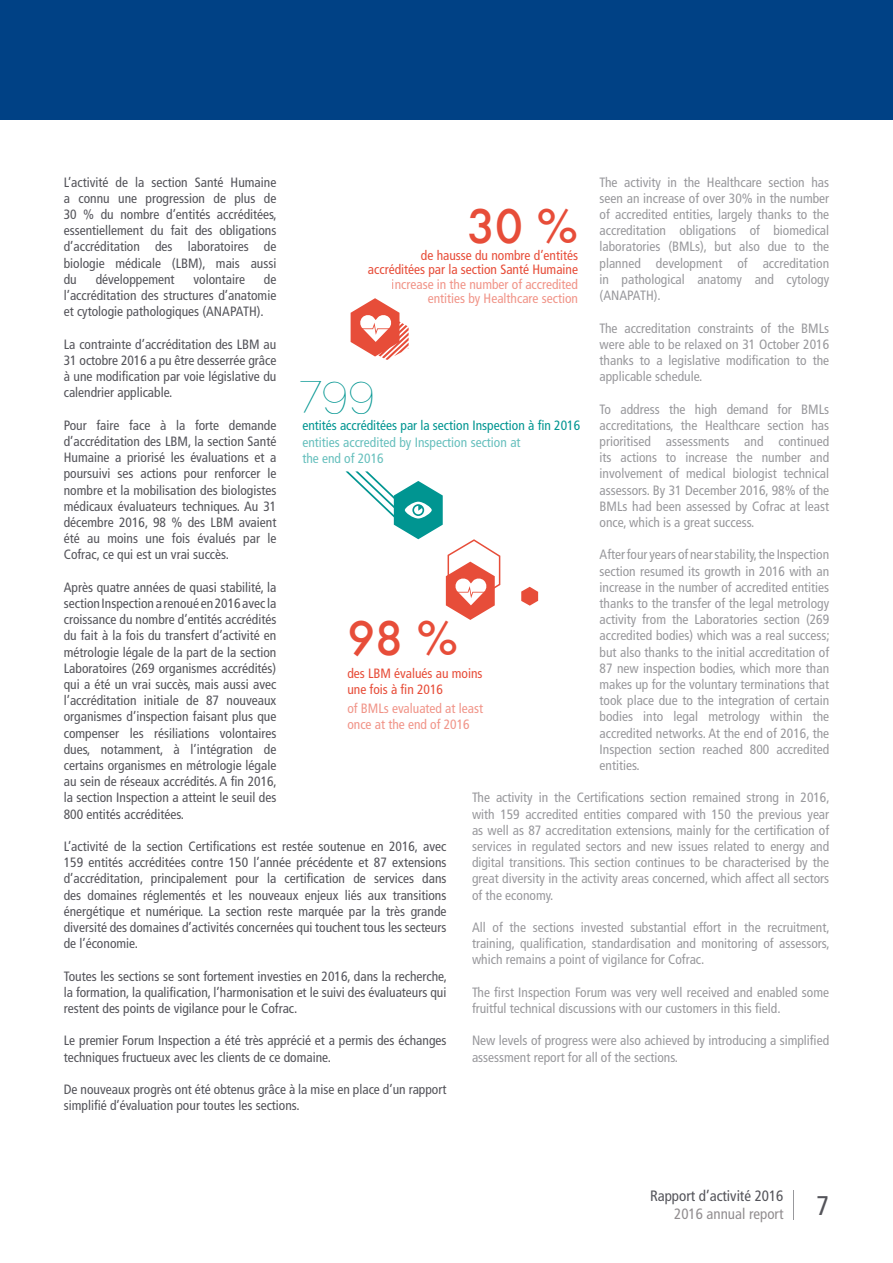
<style>
.page{position:relative;width:893px;height:1263px;background:#fff}
.page>*{position:absolute;margin:0;border:0;box-sizing:border-box;transform-origin:0 0}
.t1{font:500 45px "Futura";color:#e74d39}
.t2{font:100 45px "Raleway";color:#009591}
.t3{font:condensed 15px/18px "Frutiger LT Std";color:#54545a}
.t4{font:condensed 13.5px/16.2px "Frutiger LT Std";color:#54545a;text-align:justify}
.t5{font:condensed 13.5px/16.2px "Frutiger LT Std";color:#e74d39}
.t6{font:condensed 13.5px/16.5px "Frutiger LT Std";color:#009591}
.s1{color:#928e90}
</style>
<div class="page">
<svg style="left:793px;top:1190px;width:1px;height:29px"></svg>
<div style="left:0;top:0;width:893px;height:120px;background:#004185"></div>
<svg style="left:351px;top:298px;width:58px;height:62px"></svg>
<svg style="left:521px;top:587px;width:17px;height:19px"></svg>
<svg style="left:346px;top:471px;width:155px;height:149px"></svg>
<p class="t4" style="left:64px;top:174px;width:215px">L’activité de la section Santé Humaine a connu une progression de plus de 30 % du nombre d’entités accréditées, essentiellement du fait des obligations d’accréditation des laboratoires de biologie médicale (LBM), mais aussi du</p>
<p class="t4" style="left:600px;top:174px;width:231px">The activity in the Healthcare section has seen an increase of over 30% in the number of accredited entities, largely thanks to the accreditation obligations of biomedical laboratories (BMLs), but also due to the planned development of accreditation in pathological anatomy and cytology (ANAPATH).</p>
<p class="t4" style="left:600px;top:320px;width:231px">The accreditation constraints of the BMLs were able to be relaxed on 31 October 2016 thanks to a legislative modification to the applicable schedule.</p>
<p class="t4" style="left:600px;top:401px;width:231px">To address the high demand for BMLs accreditations, the Healthcare section has prioritised assessments and continued its actions to increase the number and involvement of medical biologist technical assessors. By 31 December 2016, 98% of the BMLs had been assessed by Cofrac at least once, which is a great success.</p>
<p class="t4" style="left:600px;top:547px;width:232px">After four years of near stability, the Inspection section resumed its growth in 2016 with an increase in the number of accredited entities thanks to the transfer of the legal metrology activity from the Laboratories section (269 accredited bodies) which was a real success; but also thanks to the initial accreditation of 87 new inspection bodies, which more than makes up for the voluntary terminations that took place due to the integration of certain bodies into legal metrology within the accredited networks. At the end of 2016, the Inspection section reached 800 accredited entities.</p>
<p class="t4" style="left:472px;top:790px;width:359px">The activity in the Certifications section remained strong in 2016, with 159 accredited entities compared with 150 the previous year as well as 87 accreditation extensions, mainly for the certification of services in regulated sectors and new issues related to energy and digital transitions. This section continues to be characterised by the great diversity in the activity areas concerned, which affect all sectors of the economy.</p>
<p class="t4" style="left:472px;top:919px;width:359px">All of the sections invested substantial effort in the recruitment, training, qualification, standardisation and monitoring of assessors, which remains a point of vigilance for Cofrac.</p>
<p class="t4" style="left:472px;top:984px;width:359px">The first Inspection Forum was very well received and enabled some fruitful technical discussions with our customers in this field.</p>
<p class="t4" style="left:472px;top:1033px;width:359px">New levels of progress were also achieved by introducing a simplified assessment report for all of the sections.</p>
<h1 class="t1" style="left:467px;top:195px;width:112px">30 %</h1>
<p class="t5" style="left:368px;top:262px;width:212px;line-height:15.3px;text-align:right">accréditées par la section Santé Humaine increase in the number of accredited</p>
<p class="t5" style="left:428px;top:290px;width:152px">entities by Healthcare section</p>
<p class="t5" style="left:421px;top:248px;width:159px">de hausse du nombre d’entités</p>
<p class="t4" style="left:64px;top:271px;width:214px;text-indent:200px">de l’accréditation des structures d’anatomie et cytologie pathologiques (ANAPATH).</p>
<p class="t4" style="left:64px;top:336px;width:214px">La contrainte d’accréditation des LBM au 31 octobre 2016 a pu être desserrée grâce à une modification par voie législative du calendrier applicable.</p>
<p class="t4" style="left:64px;top:417px;width:214px">Pour faire face à la forte demande d’accréditation des LBM, la section Santé Humaine a priorisé les évaluations et a poursuivi ses actions pour renforcer le nombre et la mobilisation des biologistes médicaux évaluateurs techniques. Au 31 décembre 2016, 98 % des LBM avaient été au moins une fois évalués par le Cofrac, ce qui est un vrai succès.</p>
<p class="t4" style="left:64px;top:579px;width:215px">Après quatre années de quasi stabilité, la section Inspection a renoué en 2016 avec la croissance du nombre d’entités accrédités du fait à la fois du transfert d’activité en métrologie légale de la part de la section Laboratoires (269 organismes accrédités) qui a été un vrai succès, mais aussi avec l’accréditation initiale de 87 nouveaux organismes d’inspection faisant plus que compenser les résiliations volontaires dues, notamment, à l’intégration de certains organismes en métrologie légale au sein de réseaux accrédités. A fin 2016, la section Inspection a atteint le seuil des 800 entités accréditées.</p>
<p class="t4" style="left:64px;top:838px;width:384px">L’activité de la section Certifications est restée soutenue en 2016, avec 159 entités accréditées contre 150 l’année précédente et 87 extensions d’accréditation, principalement pour la certification de services dans des domaines réglementés et les nouveaux enjeux liés aux transitions énergétique et numérique. La section reste marquée par la très grande diversité des domaines d’activités concernées qui touchent tous les secteurs de l’économie.</p>
<p class="t4" style="left:64px;top:968px;width:385px">Toutes les sections se sont fortement investies en 2016, dans la recherche, la formation, la qualification, l’harmonisation et le suivi des évaluateurs qui restent des points de vigilance pour le Cofrac.</p>
<p class="t4" style="left:64px;top:1033px;width:384px">Le premier Forum Inspection a été très apprécié et a permis des échanges techniques fructueux avec les clients de ce domaine.</p>
<p class="t4" style="left:64px;top:1081px;width:384px">De nouveaux progrès ont été obtenus grâce à la mise en place d’un rapport simplifié d’évaluation pour toutes les sections.</p>
<p class="t4" style="left:96px;top:271px;width:80px">développement</p>
<p class="t4" style="left:194px;top:271px;width:53px">volontaire</p>
<h1 class="t2" style="left:300px;top:365px;width:76px">799</h1>
<p class="t6" style="left:302px;top:418px;width:279px">entités accréditées par la section Inspection à fin 2016 entities accredited by Inspection section at<br>the end of 2016</p>
<h1 class="t1" style="left:347px;top:608px;width:112px">98 %</h1>
<p class="t5" style="left:347px;top:665px;width:137px">des LBM évalués au moins une fois à fin 2016</p>
<p class="t5" style="left:347px;top:700px;width:137px">of BMLs evaluated at least once at the end of 2016</p>
<p class="t3" style="left:674px;top:1187px;width:157px;text-indent:-24px">Rapport d’activité 2016<br><span class="s1">2016 annual report</span> <sup>7</sup></p>
</div>
